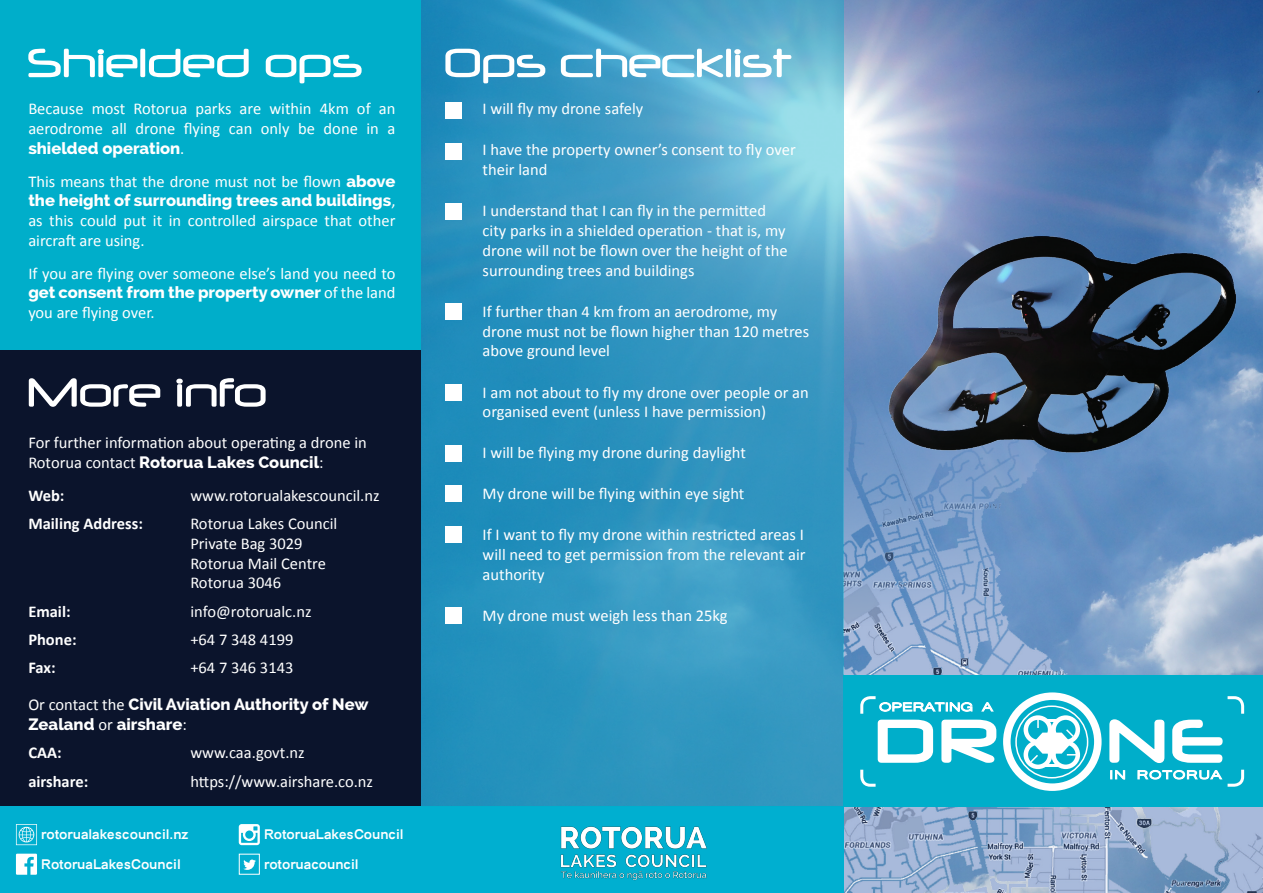
<style>
.page{position:relative;width:1263px;height:893px;background:#fff}
.page>*{position:absolute;margin:0;border:0;box-sizing:border-box;transform-origin:0 0}
.t1{font:16.5px/19.8px "Calibri";color:#fff}
.t2{font:800 16.5px/19.8px "Raleway";color:#fff}
.t3{font:700 16.5px "Calibri";color:#fff}
.Neighbourhood{font:700 13.5px "Catriel";color:#fff}
.s1{font-family:"Raleway";font-weight:800}
.s2{font-family:"Calibri";font-weight:400}
</style>
<div class="page">
<div style="left:0;top:349px;width:421px;height:474px;background:#0b142c"></div>
<img style="left:843px;top:0;width:420px;height:378px">
<img style="left:843px;top:378px;width:420px;height:515px">
<div style="left:843px;top:676px;width:420px;height:131px;background:#00aeca"></div>
<img style="left:887px;top:236px;width:348px;height:216px">
<div style="left:0;top:807px;width:843px;height:86px;background:#00afd0"></div>
<svg style="left:16px;top:854px;width:21px;height:21px"></svg>
<svg style="left:239px;top:824px;width:21px;height:21px"></svg>
<svg style="left:243px;top:859px;width:13px;height:11px"></svg>
<div style="left:239px;top:854px;width:21px;height:21px;border:1px solid #fff"></div>
<svg style="left:16px;top:824px;width:21px;height:21px"></svg>
<img style="left:560px;top:826px;width:147px;height:55px">
<div style="left:0;top:0;width:421px;height:349px;background:#00aeca"></div>
<svg style="left:421px;top:0;width:422px;height:807px;background:#3699c2"></svg>
<svg style="left:445px;top:49px;width:346px;height:34px"></svg>
<svg style="left:29px;top:378px;width:237px;height:29px"></svg>
<div style="left:445px;top:102px;width:16px;height:16px;background:#fff"></div>
<div style="left:445px;top:144px;width:16px;height:16px;background:#fff"></div>
<div style="left:445px;top:204px;width:16px;height:16px;background:#fff"></div>
<div style="left:445px;top:304px;width:16px;height:16px;background:#fff"></div>
<div style="left:445px;top:527px;width:16px;height:16px;background:#fff"></div>
<div style="left:445px;top:385px;width:16px;height:16px;background:#fff"></div>
<div style="left:445px;top:445px;width:16px;height:16px;background:#fff"></div>
<div style="left:445px;top:485px;width:16px;height:16px;background:#fff"></div>
<svg style="left:28px;top:49px;width:334px;height:34px"></svg>
<div style="left:445px;top:607px;width:16px;height:17px;background:#fff"></div>
<svg style="left:860px;top:692px;width:385px;height:99px"></svg>
<p class="t1" style="left:28px;top:99px;width:369px;text-align:justify">Because most Rotorua parks are within 4km of an aerodrome all drone flying can only be done in a <span class="s1">shielded operation</span>.</p>
<p class="t1" style="left:28px;top:171px;width:369px;text-align:justify">This means that the drone must not be flown <span class="s1">above the height of surrounding trees and buildings</span>, as this could put it in controlled airspace that other aircraft are using.</p>
<p class="t1" style="left:28px;top:263px;width:369px;text-align:justify">If you are flying over someone else’s land you need to <span class="s1">get consent from the property owner</span> of the land you are flying over.</p>
<p class="t1" style="left:28px;top:433px;width:340px">For further information about operating a drone in<br>Rotorua contact <span class="s1">Rotorua Lakes Council</span>:</p>
<p class="t3" style="left:28px;top:485px;width:38px">Web:</p>
<p class="t1" style="left:190px;top:485px;width:191px">www.rotorualakescouncil.nz</p>
<p class="t3" style="left:28px;top:513px;width:116px">Mailing Address:</p>
<p class="t1" style="left:190px;top:514px;width:148px">Rotorua Lakes Council<br>Private Bag 3029<br>Rotorua Mail Centre<br>Rotorua 3046</p>
<p class="t3" style="left:28px;top:601px;width:44px">Email:</p>
<p class="t1" style="left:190px;top:601px;width:123px">info@rotorualc.nz</p>
<p class="t3" style="left:28px;top:629px;width:50px">Phone:</p>
<p class="t1" style="left:190px;top:630px;width:105px">+64 7 348 4199</p>
<p class="t3" style="left:28px;top:657px;width:29px">Fax:</p>
<p class="t1" style="left:190px;top:658px;width:105px">+64 7 346 3143</p>
<p class="t2" style="left:28px;top:695px;width:342px"><span class="s2">Or contact the</span> Civil Aviation Authority of New<br>Zealand <span class="s2">or</span> airshare<span class="s2">:</span></p>
<p class="t3" style="left:28px;top:742px;width:35px">CAA:</p>
<p class="t1" style="left:190px;top:743px;width:116px">www.caa.govt.nz</p>
<p class="t3" style="left:28px;top:771px;width:61px">airshare:</p>
<p class="t1" style="left:190px;top:771px;width:184px">https://www.airshare.co.nz</p>
<p class="Neighbourhood" style="left:41px;top:827px;width:149px">rotorualakescouncil.nz</p>
<p class="Neighbourhood" style="left:41px;top:856px;width:141px">RotoruaLakesCouncil</p>
<p class="Neighbourhood" style="left:264px;top:827px;width:141px">RotoruaLakesCouncil</p>
<p class="Neighbourhood" style="left:264px;top:856px;width:96px">rotoruacouncil</p>
<p class="t1" style="left:483px;top:99px;width:162px">I will fly my drone safely</p>
<p class="t1" style="left:483px;top:140px;width:315px">I have the property owner’s consent to fly over their land</p>
<p class="t1" style="left:483px;top:201px;width:306px">I understand that I can fly in the permitted city parks in a shielded operation - that is, my drone will not be flown over the height of the surrounding trees and buildings</p>
<p class="t1" style="left:483px;top:301px;width:328px">If further than 4 km from an aerodrome, my drone must not be flown higher than 120 metres above ground level</p>
<p class="t1" style="left:483px;top:382px;width:328px">I am not about to fly my drone over people or an organised event (unless I have permission)</p>
<p class="t1" style="left:483px;top:443px;width:265px">I will be flying my drone during daylight</p>
<p class="t1" style="left:483px;top:484px;width:263px">My drone will be flying within eye sight</p>
<p class="t1" style="left:483px;top:525px;width:324px;text-align:justify">If I want to fly my drone within restricted areas I will need to get permission from the relevant air authority</p>
<p class="t1" style="left:483px;top:606px;width:247px">My drone must weigh less than 25kg</p>
</div>
